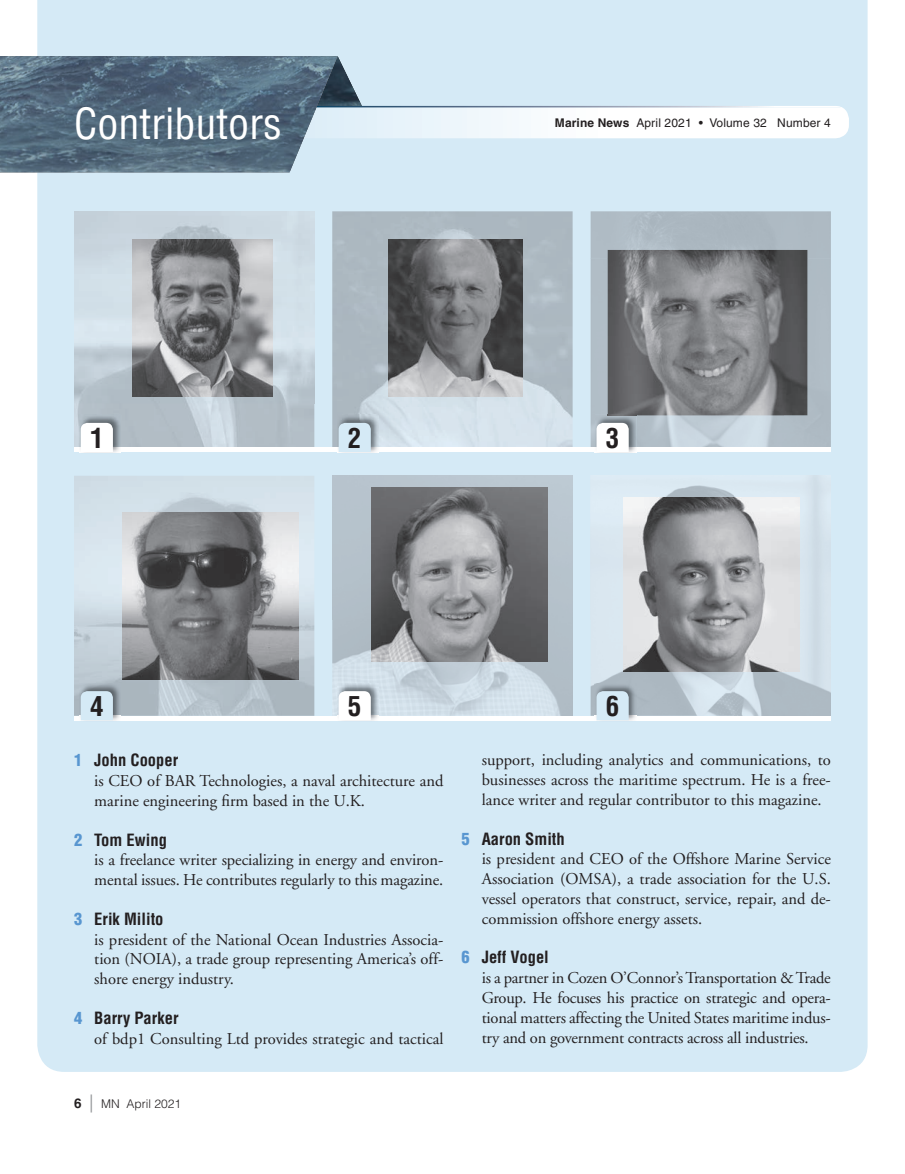
<style>
.page{position:relative;width:905px;height:1174px;background:#fff}
.page>*{position:absolute;margin:0;border:0;box-sizing:border-box;transform-origin:0 0}
.t1{font:condensed 42px "Helvetica";color:#fff}
.t2{font:700 condensed 27px "Helvetica";color:#231f20}
.t3{font:16.5px/19.8px "Adobe Garamond";color:#231f20}
.t4{font:12px "Helvetica";letter-spacing:.01em;color:#231f20}
.t5{font:300 12px "Helvetica";color:#231f20}
.s1{font-weight:700}
.s2{font-family:"Helvetica";font-weight:900;font-stretch:condensed;color:#5896d0}
.s3{font-family:"Helvetica";font-weight:700;font-stretch:condensed}
.s4{font-weight:700;font-size:13.5px}
.s5{font-weight:400;font-stretch:condensed;font-size:18px;color:#939598}
</style>
<div class="page">
<div style="left:37px;top:0;width:830px;height:1072px;background:#d5eaf6"></div>
<svg style="left:337px;top:56px;width:511px;height:116px"></svg>
<img style="left:0;top:56px;width:337px;height:116px">
<img style="left:74px;top:211px;width:240px;height:237px">
<img style="left:132px;top:240px;width:141px;height:157px">
<div style="left:590px;top:211px;width:240px;height:47px;background:#aebac3"></div>
<img style="left:590px;top:258px;width:48px;height:190px">
<div style="left:782px;top:258px;width:48px;height:190px;background:#afbbc4"></div>
<img style="left:638px;top:415px;width:144px;height:33px">
<img style="left:607px;top:250px;width:200px;height:165px">
<img style="left:332px;top:476px;width:240px;height:240px">
<img style="left:371px;top:487px;width:176px;height:174px">
<img style="left:590px;top:476px;width:240px;height:240px">
<img style="left:623px;top:498px;width:176px;height:174px">
<img style="left:74px;top:476px;width:240px;height:240px">
<img style="left:122px;top:512px;width:176px;height:167px">
<img style="left:332px;top:211px;width:240px;height:237px">
<img style="left:388px;top:240px;width:134px;height:157px">
<hr style="left:74px;top:448px;width:756px;height:4px;background:#fff">
<hr style="left:74px;top:716px;width:756px;height:4px;background:#fff">
<img style="left:79px;top:415px;width:42px;height:38px">
<svg style="left:81px;top:423px;width:32px;height:29px"></svg>
<img style="left:79px;top:683px;width:42px;height:39px">
<svg style="left:81px;top:691px;width:32px;height:29px"></svg>
<img style="left:594px;top:683px;width:42px;height:39px">
<svg style="left:596px;top:691px;width:32px;height:29px"></svg>
<img style="left:337px;top:415px;width:41px;height:38px">
<svg style="left:338px;top:423px;width:32px;height:29px"></svg>
<img style="left:337px;top:683px;width:41px;height:39px">
<svg style="left:338px;top:691px;width:32px;height:29px"></svg>
<img style="left:594px;top:415px;width:42px;height:38px">
<svg style="left:607px;top:415px;width:29px;height:1px"></svg>
<svg style="left:596px;top:423px;width:32px;height:29px"></svg>
<p class="t1" style="left:74px;top:98px;width:209px">Contributors</p>
<p class="t4" style="left:554px;top:116px;width:277px"><span class="s1">Marine News</span> April 2021 • Volume 32 Number 4</p>
<p class="t2" style="left:90px;top:421px;width:15px">1</p>
<p class="t2" style="left:348px;top:421px;width:15px">2</p>
<p class="t2" style="left:605px;top:421px;width:15px">3</p>
<p class="t2" style="left:90px;top:690px;width:15px">4</p>
<p class="t2" style="left:605px;top:690px;width:15px">6</p>
<p class="t2" style="left:348px;top:690px;width:15px">5</p>
<p class="t3" style="left:94px;top:752px;width:350px;text-indent:-20px"><span class="s2">1</span> <span class="s3">John Cooper<br></span>is CEO of BAR Technologies, a naval architecture and marine engineering firm based in the U.K.</p>
<p class="t3" style="left:94px;top:831px;width:350px;text-indent:-20px"><span class="s2">2</span> <span class="s3">Tom Ewing<br></span>is a freelance writer specializing in energy and environ&shy;mental issues. He contributes regularly to this magazine.</p>
<p class="t3" style="left:94px;top:910px;width:350px;text-indent:-20px"><span class="s2">3</span> <span class="s3">Erik Milito<br></span>is president of the National Ocean Industries Associa&shy;tion (NOIA), a trade group representing America’s off&shy;shore energy industry.</p>
<p class="t3" style="left:94px;top:1009px;width:350px;text-indent:-20px"><span class="s2">4</span> <span class="s3">Barry Parker<br></span>of bdp1 Consulting Ltd provides strategic and tactical</p>
<p class="t5" style="left:74px;top:1096px;width:109px"><span class="s4">6</span> <span class="s5">|</span> MN April 2021</p>
<p class="t3" style="left:481px;top:751px;width:350px;text-align:justify">support, including analytics and communications, to businesses across the maritime spectrum. He is a free&shy;lance writer and regular contributor to this magazine.</p>
<p class="t3" style="left:481px;top:830px;width:350px;text-indent:-20px"><span class="s2">5</span> <span class="s3">Aaron Smith<br></span>is president and CEO of the Offshore Marine Service Association (OMSA), a trade association for the U.S. vessel operators that construct, service, repair, and de&shy;commission offshore energy assets.</p>
<p class="t3" style="left:481px;top:949px;width:350px;text-indent:-20px"><span class="s2">6</span> <span class="s3">Jeff Vogel<br></span>is a partner in Cozen O’Connor’s Transportation &amp; Trade Group. He focuses his practice on strategic and opera&shy;tional matters affecting the United States maritime indus&shy;try and on government contracts across all industries.</p>
</div>
